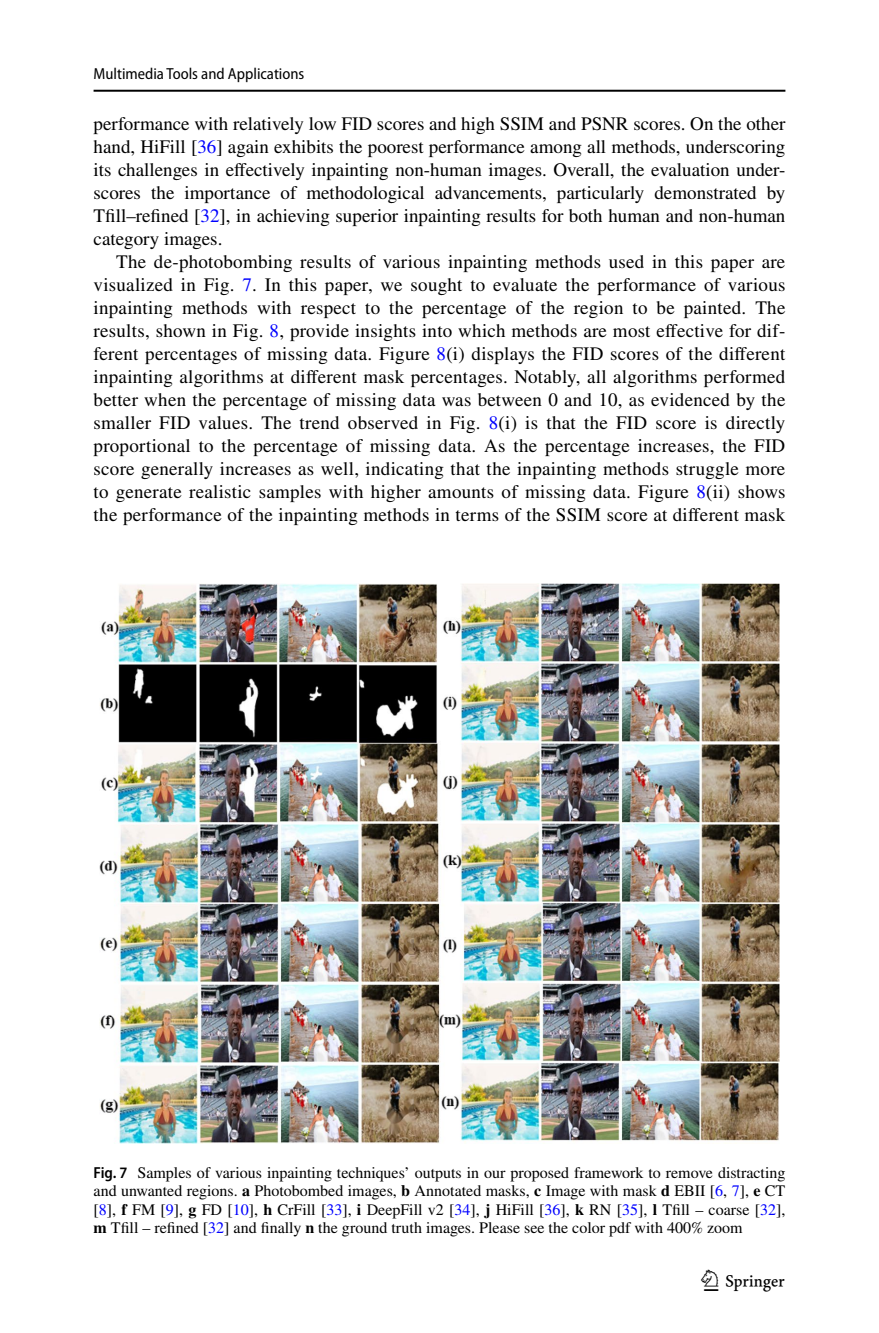
<style>
.page{position:relative;width:879px;height:1333px;background:#fff}
.page>*{position:absolute;margin:0;border:0;box-sizing:border-box;transform-origin:0 0}
.t1{font:30px "Springnew Regular 5";color:#000}
.t2{font:19px/23px "STIX";letter-spacing:.01em;color:#000;text-align:justify}
.t3{font:16px/18.4px "STIX";color:#000;text-align:justify}
.t4{font:semi-condensed 16px "Myriad Pro";color:#000}
.s1{color:#00f}
.s2{font-family:"Myriad Pro";font-weight:600;font-stretch:semi-condensed}
.s3{font-weight:700}
</style>
<div class="page">
<hr style="left:94px;top:90px;width:691px;height:2px;background:#000">
<img style="left:99px;top:583px;width:681px;height:559px">
<p class="t4" style="left:94px;top:65px;width:212px">Multimedia Tools and Applications</p>
<p class="t2" style="left:94px;top:113px;width:693px">performance with relatively low FID scores and high SSIM and PSNR scores. On the other hand, HiFill [<span class="s1">36</span>] again exhibits the poorest performance among all methods, underscoring its challenges in effectively inpainting non-human images. Overall, the evaluation under&shy;scores the importance of methodological advancements, particularly demonstrated by Tfill–refined [<span class="s1">32</span>], in achieving superior inpainting results for both human and non-human category images.</p>
<p class="t2" style="left:94px;top:251px;width:693px;text-indent:23px">The de-photobombing results of various inpainting methods used in this paper are visualized in Fig. <span class="s1">7</span>. In this paper, we sought to evaluate the performance of various inpainting methods with respect to the percentage of the region to be painted. The results, shown in Fig. <span class="s1">8</span>, provide insights into which methods are most effective for dif&shy;ferent percentages of missing data. Figure <span class="s1">8</span>(i) displays the FID scores of the different inpainting algorithms at different mask percentages. Notably, all algorithms performed better when the percentage of missing data was between 0 and 10, as evidenced by the smaller FID values. The trend observed in Fig. <span class="s1">8</span>(i) is that the FID score is directly proportional to the percentage of missing data. As the percentage increases, the FID score generally increases as well, indicating that the inpainting methods struggle more to generate realistic samples with higher amounts of missing data. Figure <span class="s1">8</span>(ii) shows the performance of the inpainting methods in terms of the SSIM score at different mask</p>
<p class="t3" style="left:94px;top:1164px;width:693px"><span class="s2">Fig. 7</span> Samples of various inpainting techniques’ outputs in our proposed framework to remove distracting and unwanted regions. <span class="s3">a</span> Photobombed images, <span class="s3">b</span> Annotated masks, <span class="s3">c</span> Image with mask <span class="s3">d</span> EBII [<span class="s1">6</span>, <span class="s1">7</span>], <span class="s3">e</span> CT [<span class="s1">8</span>], <span class="s3">f</span> FM [<span class="s1">9</span>], <span class="s3">g</span> FD [<span class="s1">10</span>], <span class="s3">h</span> CrFill [<span class="s1">33</span>], <span class="s3">i</span> DeepFill v2 [<span class="s1">34</span>], <span class="s3">j</span> HiFill [<span class="s1">36</span>], <span class="s3">k</span> RN [<span class="s1">35</span>], <span class="s3">l</span> Tfill – coarse [<span class="s1">32</span>], <span class="s3">m</span> Tfill – refined [<span class="s1">32</span>] and finally <span class="s3">n</span> the ground truth images. Please see the color pdf with 400% zoom</p>
<h1 class="t1" style="left:704px;top:1269px;width:83px">1 3</h1>
</div>
